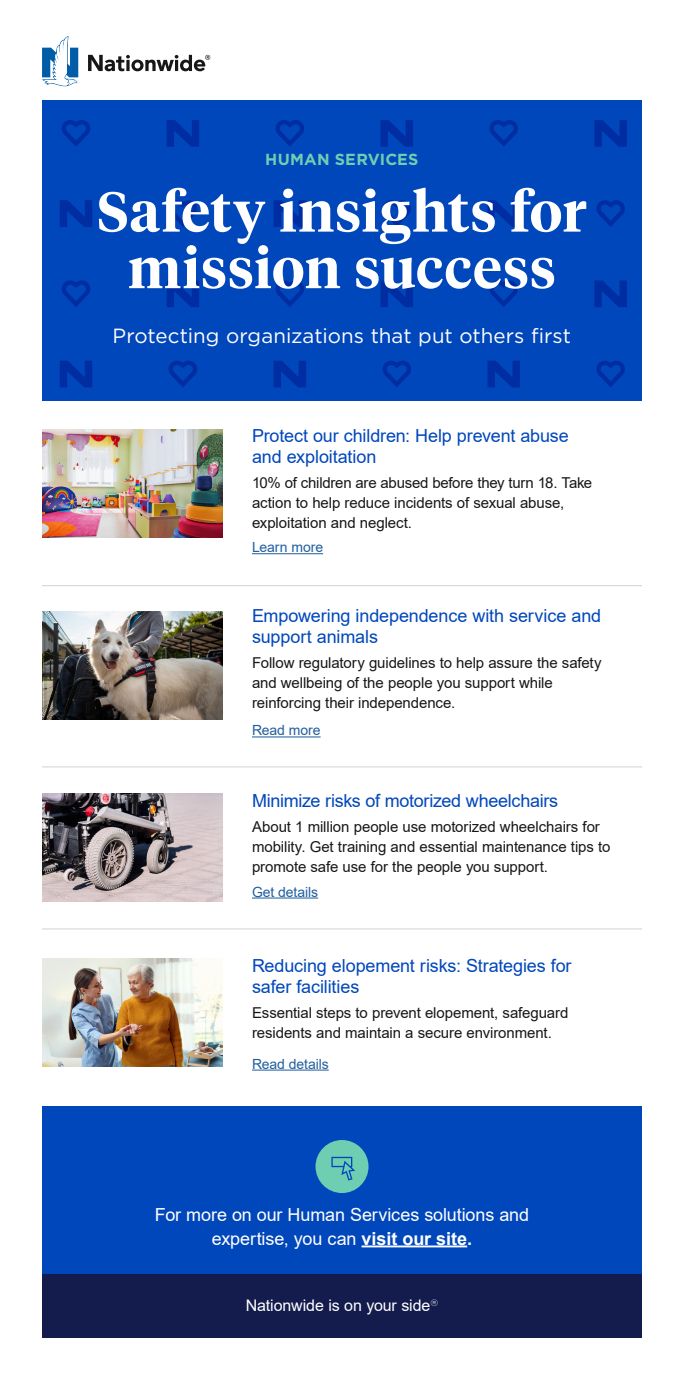
<style>
.page{position:relative;width:684px;height:1382px;background:#fff}
.page>*{position:absolute;margin:0;border:0;box-sizing:border-box;transform-origin:0 0}
.p_body_text_16_24{font:600 56px/56.5px "Tiempos Headline";letter-spacing:.015em;color:#fff;text-align:center}
.p_body_text_16_24-2{font:20.5px "Gotham";color:#fff}
.h3_subhead_link_18_24{font:18px/21px "Arial";letter-spacing:-.01em;color:#0047bb}
.white_h3_subhead_18_24{font:18px/24px "Arial";letter-spacing:-.005em;color:#fff;text-align:center}
.p_body_text_16_24-3{font:16px "Arial";letter-spacing:-.005em;color:#fff}
.p_body_text_16_24-4{font:700 16px "Gotham";letter-spacing:.01em;color:#6eceb2}
.p_body_text_16_24-5{font:15px/20px "Arial";letter-spacing:-.005em;color:#171717}
.p_body_text_16_24-6{font:14px "Arial";letter-spacing:-.005em;color:#215e9e}
.s1{font-weight:700}
</style>
<div class="page">
<svg style="left:88px;top:55px;width:122px;height:16px"></svg>
<svg style="left:42px;top:36px;width:36px;height:50px"></svg>
<div style="left:42px;top:100px;width:600px;height:300px;background:#0047bb"></div>
<svg style="left:62px;top:120px;width:28px;height:26px"></svg>
<svg style="left:167px;top:120px;width:32px;height:27px"></svg>
<svg style="left:60px;top:200px;width:32px;height:27px"></svg>
<svg style="left:62px;top:280px;width:28px;height:27px"></svg>
<svg style="left:169px;top:200px;width:28px;height:27px"></svg>
<svg style="left:167px;top:280px;width:32px;height:27px"></svg>
<svg style="left:489px;top:120px;width:29px;height:27px"></svg>
<svg style="left:594px;top:120px;width:33px;height:27px"></svg>
<svg style="left:489px;top:280px;width:29px;height:27px"></svg>
<svg style="left:487px;top:200px;width:33px;height:27px"></svg>
<svg style="left:594px;top:280px;width:33px;height:27px"></svg>
<svg style="left:596px;top:200px;width:29px;height:27px"></svg>
<svg style="left:276px;top:120px;width:28px;height:26px"></svg>
<svg style="left:381px;top:120px;width:32px;height:27px"></svg>
<svg style="left:276px;top:280px;width:28px;height:27px"></svg>
<svg style="left:274px;top:200px;width:32px;height:27px"></svg>
<svg style="left:381px;top:280px;width:32px;height:27px"></svg>
<svg style="left:383px;top:200px;width:28px;height:27px"></svg>
<svg style="left:60px;top:361px;width:32px;height:26px"></svg>
<svg style="left:169px;top:361px;width:28px;height:26px"></svg>
<svg style="left:487px;top:361px;width:33px;height:26px"></svg>
<svg style="left:596px;top:361px;width:29px;height:26px"></svg>
<svg style="left:274px;top:361px;width:32px;height:26px"></svg>
<svg style="left:383px;top:361px;width:28px;height:26px"></svg>
<hr style="left:252px;top:553px;width:71px;height:1px;background:#215e9e">
<hr style="left:252px;top:736px;width:69px;height:1px;background:#215e9e">
<hr style="left:252px;top:897px;width:66px;height:1px;background:#215e9e">
<hr style="left:252px;top:1069px;width:77px;height:1px;background:#215e9e">
<hr style="left:42px;top:585px;width:600px;height:1px;background:#d0d3d4">
<hr style="left:42px;top:766px;width:600px;height:1px;background:#d0d3d4">
<hr style="left:42px;top:928px;width:600px;height:1px;background:#d0d3d4">
<img style="left:42px;top:429px;width:180px;height:108px">
<img style="left:42px;top:611px;width:180px;height:108px">
<img style="left:42px;top:958px;width:180px;height:108px">
<div style="left:42px;top:1106px;width:600px;height:168px;background:#0047bb"></div>
<hr style="left:362px;top:1245px;width:105px;height:2px;background:#fff">
<svg style="left:316px;top:1140px;width:53px;height:53px"></svg>
<img style="left:42px;top:793px;width:180px;height:108px">
<div style="left:42px;top:1274px;width:600px;height:63px;background:#141b4d"></div>
<p class="p_body_text_16_24-4" style="left:265px;top:148px;width:155px">HUMAN SERVICES</p>
<p class="p_body_text_16_24" style="left:97px;top:181px;width:491px">Safety insights for mission success</p>
<p class="p_body_text_16_24-2" style="left:113px;top:322px;width:460px">Protecting organizations that put others first</p>
<p class="h3_subhead_link_18_24" style="left:252px;top:425px;width:318px">Protect our children: Help prevent abuse and exploitation</p>
<p class="p_body_text_16_24-5" style="left:252px;top:473px;width:342px">10% of children are abused before they turn 18. Take action to help reduce incidents of sexual abuse, exploitation and neglect.</p>
<p class="p_body_text_16_24-6" style="left:252px;top:538px;width:73px">Learn more</p>
<p class="h3_subhead_link_18_24" style="left:252px;top:605px;width:351px">Empowering independence with service and support animals</p>
<p class="p_body_text_16_24-5" style="left:252px;top:653px;width:351px">Follow regulatory guidelines to help assure the safety and wellbeing of the people you support while reinforcing their independence.</p>
<p class="p_body_text_16_24-6" style="left:252px;top:721px;width:70px">Read more</p>
<p class="h3_subhead_link_18_24" style="left:252px;top:789px;width:308px">Minimize risks of motorized wheelchairs</p>
<p class="p_body_text_16_24-5" style="left:252px;top:816px;width:360px">About 1 million people use motorized wheelchairs for mobility. Get training and essential maintenance tips to promote safe use for the people you support.</p>
<p class="p_body_text_16_24-6" style="left:252px;top:882px;width:68px">Get details</p>
<p class="h3_subhead_link_18_24" style="left:252px;top:954px;width:321px">Reducing elopement risks: Strategies for safer facilities</p>
<p class="p_body_text_16_24-5" style="left:252px;top:1002px;width:318px">Essential steps to prevent elopement, safeguard residents and maintain a secure environment.</p>
<p class="p_body_text_16_24-6" style="left:252px;top:1054px;width:78px">Read details</p>
<p class="white_h3_subhead_18_24" style="left:155px;top:1202px;width:376px">For more on our Human Services solutions and expertise, you can <span class="s1">visit our site.</span></p>
<p class="p_body_text_16_24-3" style="left:246px;top:1294px;width:194px">Nationwide is on your side<sup>®</sup></p>
</div>
